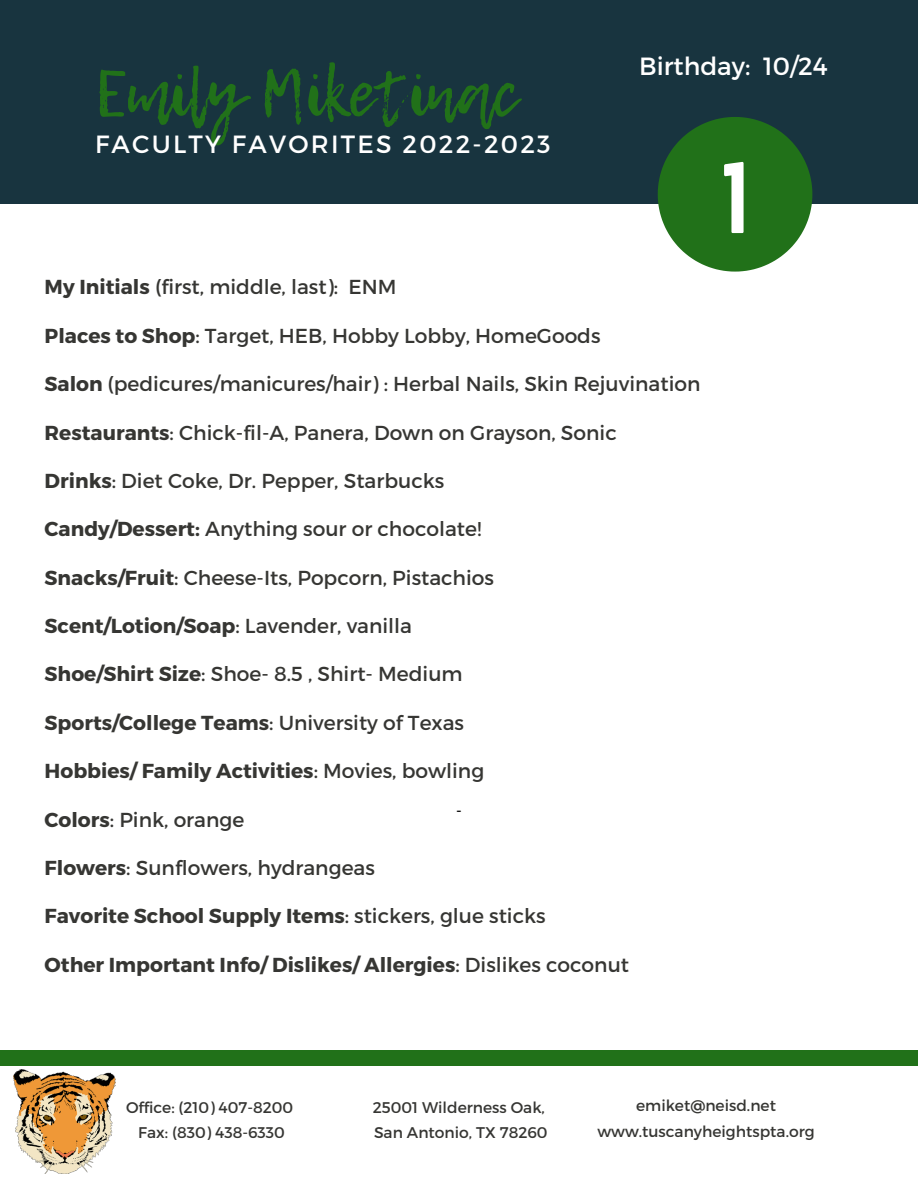
<style>
.page{position:relative;width:918px;height:1188px;background:#fff}
.page>*{position:absolute;margin:0;border:0;box-sizing:border-box;transform-origin:0 0}
.t1{font:88.95px "Norwester";color:#fff}
.t2{font:65.4px "Lemon Tuesday";color:#217119}
.t3{font:24.9px "Montserrat";letter-spacing:.09em;color:#fff}
.t4{font:24.9px "Montserrat";color:#fff}
.t5{font:20.25px "Montserrat";color:#363633}
.t6{font:700 20.25px "Montserrat";color:#363633}
.t7{font:15.45px/25.8px "Montserrat";color:#363633;text-align:center}
.t8{font:15.45px "Montserrat";color:#000}
.s1{font-weight:700}
.s2{font-weight:400}
</style>
<div class="page">
<div style="left:0;top:0;width:918px;height:204px;background:#18343f"></div>
<div style="left:0;top:1051px;width:918px;height:14px;background:#217119"></div>
<svg style="left:658px;top:117px;width:154px;height:155px"></svg>
<img style="left:14px;top:1070px;width:102px;height:103px">
<h2 class="t2" style="left:95px;top:45px;width:422px">Emily Miketinac</h2>
<p class="t3" style="left:95px;top:128px;width:457px">FACULTY FAVORITES 2022-2023</p>
<p class="t4" style="left:639px;top:50px;width:190px">Birthday: 10/24</p>
<h1 class="t1" style="left:720px;top:144px;width:31px">1</h1>
<p class="t5" style="left:45px;top:274px;width:353px"><span class="s1">My Initials</span> (first, middle, last): ENM</p>
<p class="t5" style="left:45px;top:322px;width:557px"><span class="s1">Places to Shop</span>: Target, HEB, Hobby Lobby, HomeGoods</p>
<p class="t5" style="left:45px;top:371px;width:657px"><span class="s1">Salon</span> (pedicures/manicures/hair) : Herbal Nails, Skin Rejuvination</p>
<p class="t5" style="left:45px;top:419px;width:574px"><span class="s1">Restaurants</span>: Chick-fil-A, Panera, Down on Grayson, Sonic</p>
<p class="t5" style="left:45px;top:468px;width:401px"><span class="s1">Drinks</span>: Diet Coke, Dr. Pepper, Starbucks</p>
<p class="t5" style="left:45px;top:516px;width:438px"><span class="s1">Candy/Dessert:</span> Anything sour or chocolate!</p>
<p class="t5" style="left:45px;top:564px;width:451px"><span class="s1">Snacks/Fruit</span>: Cheese-Its, Popcorn, Pistachios</p>
<p class="t6" style="left:45px;top:613px;width:369px">Scent/Lotion/Soap<span class="s2">: Lavender, vanilla</span></p>
<p class="t5" style="left:45px;top:661px;width:420px"><span class="s1">Shoe/Shirt Size</span>: Shoe- 8.5 , Shirt- Medium</p>
<p class="t6" style="left:45px;top:709px;width:421px">Sports/College Teams<span class="s2">: University of Texas</span></p>
<p class="t6" style="left:45px;top:758px;width:441px">Hobbies/ Family Activities<span class="s2">: Movies, bowling</span></p>
<p class="t5" style="left:45px;top:806px;width:201px"><span class="s1">Colors</span>: Pink, orange</p>
<p class="t5" style="left:45px;top:855px;width:332px"><span class="s1">Flowers</span>: Sunflowers, hydrangeas</p>
<p class="t6" style="left:45px;top:903px;width:502px">Favorite School Supply Items<span class="s2">: stickers, glue sticks</span></p>
<p class="t6" style="left:45px;top:951px;width:586px">Other Important Info/ Dislikes/ Allergies<span class="s2">: Dislikes coconut</span></p>
<p class="t8" style="left:456px;top:801px;width:7px">-</p>
<p class="t7" style="left:126px;top:1093px;width:169px">Office: (210) 407-8200<br>Fax: (830) 438-6330</p>
<p class="t7" style="left:373px;top:1093px;width:176px;text-align:left">25001 Wilderness Oak,<br>San Antonio, TX 78260</p>
<p class="t7" style="left:597px;top:1092px;width:219px">emiket@neisd.net www.tuscanyheightspta.org</p>
</div>
